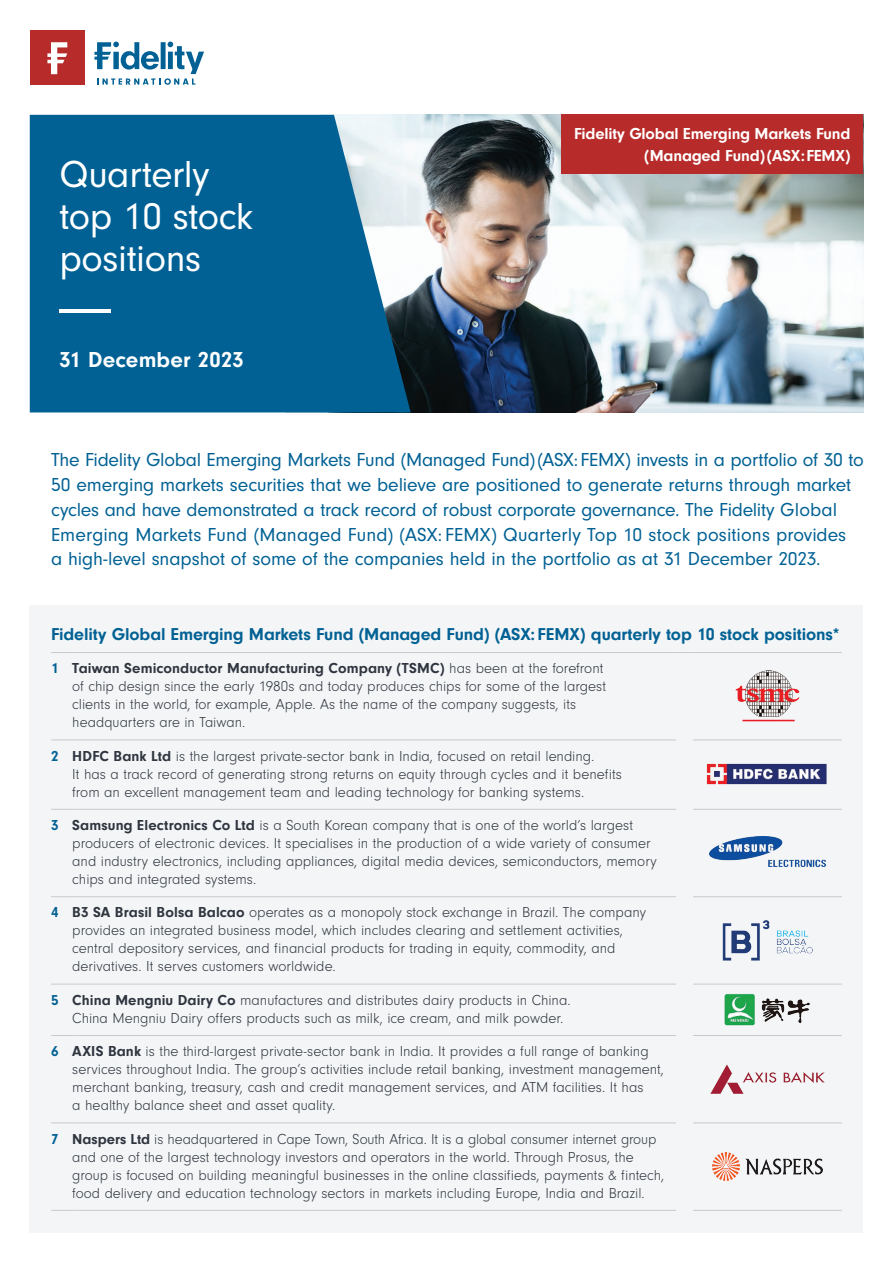
<style>
.page{position:relative;width:893px;height:1263px;background:#fff}
.page>*{position:absolute;margin:0;border:0;box-sizing:border-box;transform-origin:0 0}
.page_title_opt_2{font:39px/42px "Neuzeit Gro";letter-spacing:-.01em;color:#fff}
.Document_type{font:700 22.5px "Neuzeit Gro";letter-spacing:.01em;color:#fff}
.Bold_Blue_subhead_13pt{font:19.5px/24.8px "Neuzeit Gro";letter-spacing:-.01em;color:#016194}
.Bold_Blue_subhead_11_5{font:700 17.85px "Neuzeit Gro";letter-spacing:-.005em;color:#016194}
.page_title_opt_2-2{font:700 16.5px/22.5px "Neuzeit Gro";letter-spacing:-.01em;color:#fff;text-align:right}
.Top_Ten_text{font:300 15px/18px "Neuzeit Gro";color:#2f353f}
.Top_Ten_text-2{font:700 15px "Neuzeit Gro";color:#016194}
.s1{font-weight:700}
</style>
<div class="page">
<img style="left:411px;top:115px;width:452px;height:297px">
<svg style="left:30px;top:115px;width:381px;height:297px;background:#156c9a"></svg>
<div style="left:30px;top:606px;width:833px;height:627px;background:#f3f5f6"></div>
<div style="left:561px;top:115px;width:302px;height:59px;background:#b72b2a"></div>
<div style="left:30px;top:30px;width:55px;height:55px;background:#b72b2a"></div>
<svg style="left:47px;top:42px;width:20px;height:32px"></svg>
<svg style="left:94px;top:42px;width:110px;height:43px"></svg>
<hr style="left:72px;top:1122px;width:604px;height:1px;background:#c7cbd0">
<hr style="left:693px;top:1122px;width:149px;height:1px;background:#c7cbd0">
<hr style="left:72px;top:896px;width:604px;height:1px;background:#c7cbd0">
<hr style="left:693px;top:896px;width:149px;height:1px;background:#c7cbd0">
<hr style="left:72px;top:984px;width:604px;height:1px;background:#c7cbd0">
<hr style="left:693px;top:984px;width:149px;height:1px;background:#c7cbd0">
<hr style="left:72px;top:1035px;width:604px;height:1px;background:#c7cbd0">
<hr style="left:693px;top:1035px;width:149px;height:1px;background:#c7cbd0">
<svg style="left:51px;top:1210px;width:21px;height:1px"></svg>
<hr style="left:72px;top:1210px;width:604px;height:1px;background:#c7cbd0">
<hr style="left:693px;top:1210px;width:149px;height:1px;background:#c7cbd0">
<hr style="left:72px;top:809px;width:604px;height:1px;background:#c7cbd0">
<hr style="left:693px;top:809px;width:149px;height:1px;background:#c7cbd0">
<svg style="left:51px;top:652px;width:21px;height:1px"></svg>
<hr style="left:72px;top:652px;width:604px;height:1px;background:#c7cbd0">
<svg style="left:676px;top:652px;width:17px;height:1px"></svg>
<hr style="left:693px;top:652px;width:149px;height:1px;background:#c7cbd0">
<svg style="left:51px;top:740px;width:21px;height:1px"></svg>
<hr style="left:72px;top:740px;width:604px;height:1px;background:#c7cbd0">
<hr style="left:693px;top:740px;width:149px;height:1px;background:#c7cbd0">
<svg style="left:51px;top:809px;width:21px;height:1px"></svg>
<svg style="left:51px;top:896px;width:21px;height:1px"></svg>
<svg style="left:51px;top:984px;width:21px;height:1px"></svg>
<svg style="left:51px;top:1035px;width:21px;height:1px"></svg>
<svg style="left:51px;top:1122px;width:21px;height:1px"></svg>
<img style="left:735px;top:671px;width:65px;height:51px">
<img style="left:706px;top:763px;width:121px;height:22px">
<img style="left:710px;top:836px;width:115px;height:31px">
<img style="left:723px;top:920px;width:89px;height:40px">
<img style="left:724px;top:994px;width:86px;height:32px">
<img style="left:711px;top:1065px;width:113px;height:28px">
<img style="left:713px;top:1153px;width:109px;height:27px">
<hr style="left:60px;top:309px;width:51px;height:4px;background:#fff">
<p class="page_title_opt_2" style="left:60px;top:154px;width:195px">Quarterly top 10 stock positions</p>
<p class="Document_type" style="left:60px;top:347px;width:186px">31 December 2023</p>
<p class="page_title_opt_2-2" style="left:574px;top:122px;width:278px">Fidelity Global Emerging Markets Fund (Managed Fund)(ASX:FEMX)</p>
<p class="Bold_Blue_subhead_13pt" style="left:51px;top:448px;width:814px">The Fidelity Global Emerging Markets Fund (Managed Fund)(ASX:FEMX) invests in a portfolio of 30 to 50 emerging markets securities that we believe are positioned to generate returns through market cycles and have demonstrated a track record of robust corporate governance. The Fidelity Global Emerging Markets Fund (Managed Fund) (ASX: FEMX) Quarterly Top 10 stock positions provides<br>a high-level snapshot of some of the companies held in the portfolio as at 31 December 2023.</p>
<p class="Bold_Blue_subhead_11_5" style="left:51px;top:624px;width:790px">Fidelity Global Emerging Markets Fund (Managed Fund) (ASX:FEMX) quarterly top 10 stock positions*</p>
<p class="Top_Ten_text-2" style="left:51px;top:660px;width:9px">1</p>
<p class="Top_Ten_text" style="left:72px;top:660px;width:535px"><span class="s1">Taiwan Semiconductor Manufacturing Company (TSMC)</span> has been at the forefront of chip design since the early 1980s and today produces chips for some of the largest clients in the world, for example, Apple. As the name of the company suggests, its headquarters are in Taiwan.</p>
<p class="Top_Ten_text-2" style="left:51px;top:747px;width:9px">2</p>
<p class="Top_Ten_text" style="left:72px;top:747px;width:551px"><span class="s1">HDFC Bank Ltd</span> is the largest private-sector bank in India, focused on retail lending.<br>It has a track record of generating strong returns on equity through cycles and it benefits from an excellent management team and leading technology for banking systems.</p>
<p class="Top_Ten_text-2" style="left:51px;top:817px;width:9px">3</p>
<p class="Top_Ten_text" style="left:72px;top:816px;width:586px"><span class="s1">Samsung Electronics Co Ltd</span> is a South Korean company that is one of the world’s largest producers of electronic devices. It specialises in the production of a wide variety of consumer and industry electronics, including appliances, digital media devices, semiconductors, memory chips and integrated systems.</p>
<p class="Top_Ten_text-2" style="left:51px;top:904px;width:9px">4</p>
<p class="Top_Ten_text" style="left:72px;top:904px;width:575px"><span class="s1">B3 SA Brasil Bolsa Balcao</span> operates as a monopoly stock exchange in Brazil. The company provides an integrated business model, which includes clearing and settlement activities, central depository services, and financial products for trading in equity, commodity, and derivatives. It serves customers worldwide.</p>
<p class="Top_Ten_text-2" style="left:51px;top:991px;width:9px">5</p>
<p class="Top_Ten_text" style="left:72px;top:991px;width:500px"><span class="s1">China Mengniu Dairy Co</span> manufactures and distributes dairy products in China.<br>China Mengniu Dairy offers products such as milk, ice cream, and milk powder.</p>
<p class="Top_Ten_text-2" style="left:51px;top:1043px;width:9px">6</p>
<p class="Top_Ten_text" style="left:72px;top:1042px;width:593px"><span class="s1">AXIS Bank</span> is the third-largest private-sector bank in India. It provides a full range of banking services throughout India. The group’s activities include retail banking, investment management, merchant banking, treasury, cash and credit management services, and ATM facilities. It has<br>a healthy balance sheet and asset quality.</p>
<p class="Top_Ten_text-2" style="left:51px;top:1130px;width:9px">7</p>
<p class="Top_Ten_text" style="left:72px;top:1130px;width:594px"><span class="s1">Naspers Ltd</span> is headquartered in Cape Town, South Africa. It is a global consumer internet group and one of the largest technology investors and operators in the world. Through Prosus, the group is focused on building meaningful businesses in the online classifieds, payments &amp; fintech, food delivery and education technology sectors in markets including Europe, India and Brazil.</p>
</div>
